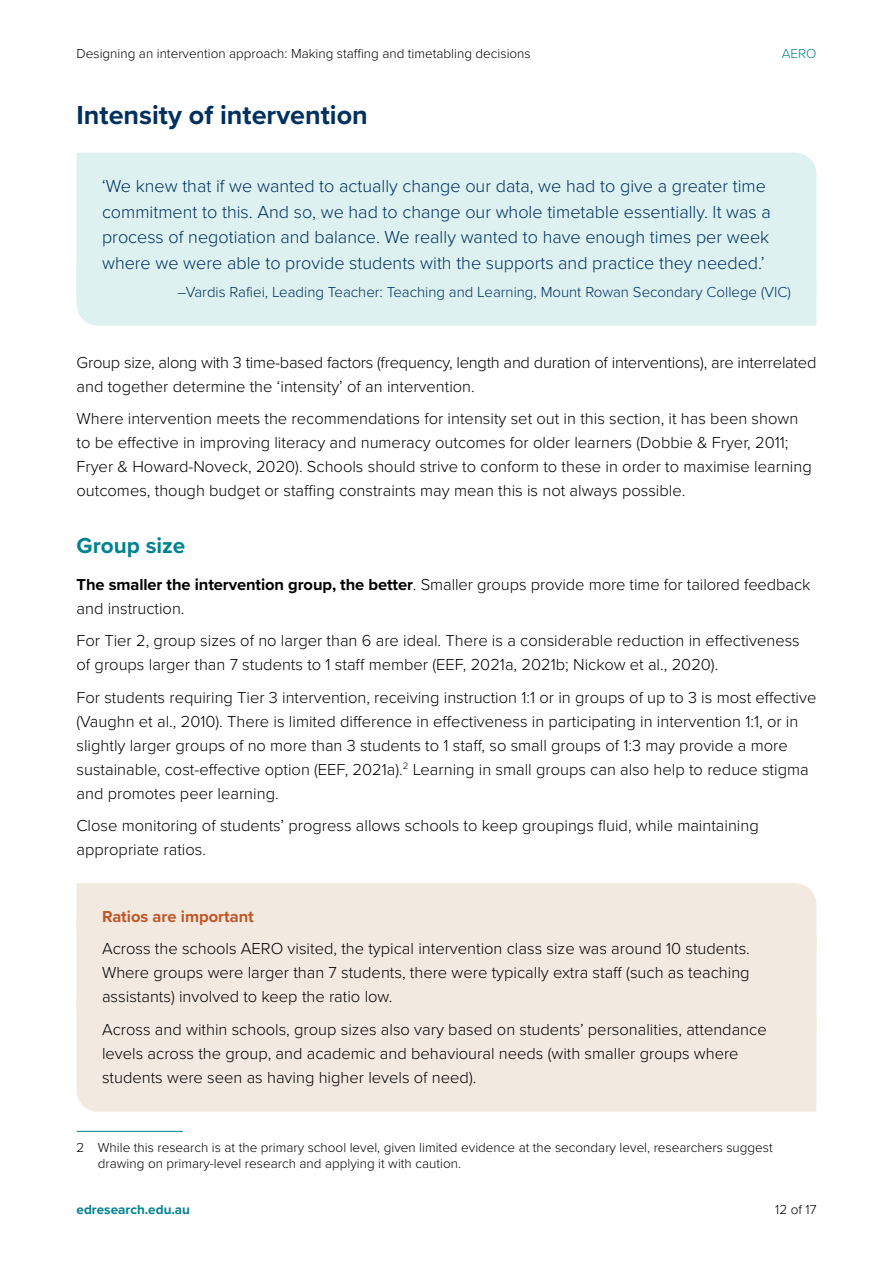
<style>
.page{position:relative;width:893px;height:1263px;background:#fff}
.page>*{position:absolute;margin:0;border:0;box-sizing:border-box;transform-origin:0 0}
.t1{font:700 27px "Proxima Nova";color:#00305e}
.t2{font:700 22.5px "Proxima Nova";color:#01838f}
.Quotes___source_name{font:300 18px/25.5px "Proxima Nova";color:#00305e}
.Case_study_examples_box{font:300 16.5px/24px "Proxima Nova";color:#000}
.Case_study_examples_box-2{font:700 16.5px "Proxima Nova";color:#c15628}
.Source_name{font:300 15px "Proxima Nova";color:#00305e}
.Footnotes{font:300 13.5px/16.2px "Proxima Nova";color:#000}
.t3{font:700 13.5px "Proxima Nova";color:#01838f}
.t4{font:300 13.5px "Proxima Nova";color:#01838f}
.s1{font-weight:700}
</style>
<div class="page">
<div style="left:77px;top:153px;width:739px;height:106px;background:#ddf1f0"></div>
<div style="left:77px;top:259px;width:739px;height:66px;background:#ddf1f0"></div>
<div style="left:77px;top:883px;width:739px;height:33px;background:#f2eae0"></div>
<div style="left:77px;top:916px;width:739px;height:80px;background:#f2eae0"></div>
<div style="left:77px;top:996px;width:739px;height:116px;background:#f2eae0"></div>
<hr style="left:77px;top:1131px;width:106px;height:1px;background:#01838f">
<p class="Footnotes" style="left:77px;top:44px;width:456px">Designing an intervention approach: Making staffing and timetabling decisions</p>
<p class="t4" style="left:782px;top:43px;width:36px">AERO</p>
<h1 class="t1" style="left:77px;top:95px;width:293px">Intensity of intervention</h1>
<p class="Quotes___source_name" style="left:102px;top:173px;width:670px">‘We knew that if we wanted to actually change our data, we had to give a greater time commitment to this. And so, we had to change our whole timetable essentially. It was a process of negotiation and balance. We really wanted to have enough times per week where we were able to provide students with the supports and practice they needed.’</p>
<p class="Source_name" style="left:178px;top:281px;width:615px">–Vardis Rafiei, Leading Teacher: Teaching and Learning, Mount Rowan Secondary College (VIC)</p>
<p class="Case_study_examples_box" style="left:77px;top:349px;width:741px">Group size, along with 3 time-based factors (frequency, length and duration of interventions), are interrelated and together determine the ‘intensity’ of an intervention.</p>
<p class="Case_study_examples_box" style="left:77px;top:406px;width:737px">Where intervention meets the recommendations for intensity set out in this section, it has been shown to be effective in improving literacy and numeracy outcomes for older learners (Dobbie &amp; Fryer, 2011; Fryer &amp; Howard-Noveck, 2020). Schools should strive to conform to these in order to maximise learning outcomes, though budget or staffing constraints may mean this is not always possible.</p>
<h2 class="t2" style="left:77px;top:529px;width:110px">Group size</h2>
<p class="Case_study_examples_box" style="left:77px;top:571px;width:735px"><span class="s1">The smaller the intervention group, the better</span>. Smaller groups provide more time for tailored feedback and instruction.</p>
<p class="Case_study_examples_box" style="left:77px;top:628px;width:725px">For Tier 2, group sizes of no larger than 6 are ideal. There is a considerable reduction in effectiveness of groups larger than 7 students to 1 staff member (EEF, 2021a, 2021b; Nickow et al., 2020).</p>
<p class="Case_study_examples_box" style="left:77px;top:684px;width:741px">For students requiring Tier 3 intervention, receiving instruction 1:1 or in groups of up to 3 is most effective (Vaughn et al., 2010). There is limited difference in effectiveness in participating in intervention 1:1, or in slightly larger groups of no more than 3 students to 1 staff, so small groups of 1:3 may provide a more sustainable, cost-effective option (EEF, 2021a).<sup>2</sup> Learning in small groups can also help to reduce stigma and promotes peer learning.</p>
<p class="Case_study_examples_box" style="left:77px;top:813px;width:684px">Close monitoring of students’ progress allows schools to keep groupings fluid, while maintaining appropriate ratios.</p>
<p class="Case_study_examples_box-2" style="left:102px;top:904px;width:153px">Ratios are important</p>
<p class="Case_study_examples_box" style="left:102px;top:936px;width:649px;text-align:justify">Across the schools AERO visited, the typical intervention class size was around 10 students.<br>Where groups were larger than 7 students, there were typically extra staff (such as teaching assistants) involved to keep the ratio low.</p>
<p class="Case_study_examples_box" style="left:102px;top:1016px;width:666px">Across and within schools, group sizes also vary based on students’ personalities, attendance levels across the group, and academic and behavioural needs (with smaller groups where students were seen as having higher levels of need).</p>
<p class="Footnotes" style="left:98px;top:1138px;width:676px;text-indent:-21px">2 While this research is at the primary school level, given limited evidence at the secondary level, researchers suggest drawing on primary-level research and applying it with caution.</p>
<p class="t3" style="left:77px;top:1200px;width:115px">edresearch.edu.au</p>
<p class="Footnotes" style="left:775px;top:1201px;width:43px">12 of 17</p>
</div>
